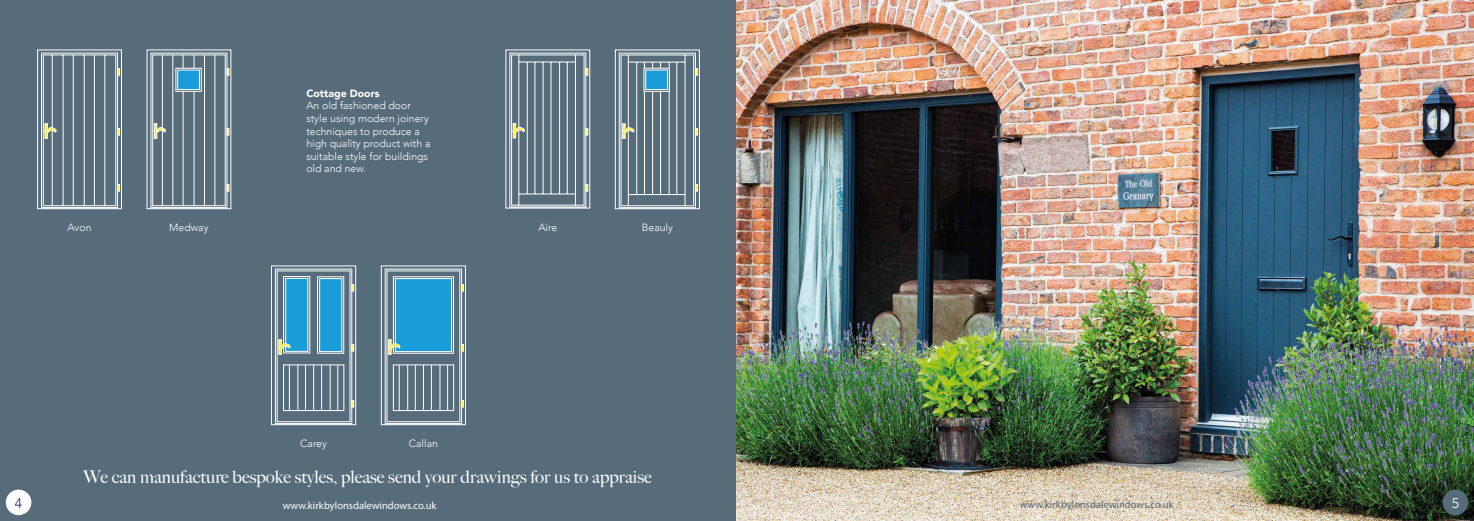
<style>
.page{position:relative;width:1474px;height:521px;background:#fff}
.page>*{position:absolute;margin:0;border:0;box-sizing:border-box;transform-origin:0 0}
.t1{font:500 17.59px "Big Caslon";color:#fff}
.t2{font:300 14px "Avenir";color:#222d51}
.t3{font:300 14px "Avenir";color:#fff}
.t4{font:300 10.5px/12.6px "Avenir";color:#fff}
.t5{font:10.5px "Myriad Pro";color:#fff}
.t6{font:10.5px "Myriad Pro";color:#576c7b}
.t7{font:900 10.5px "Avenir";color:#fff}
</style>
<div class="page">
<div style="left:0;top:0;width:833px;height:521px;background:#576c7b"></div>
<img style="left:737px;top:0;width:736px;height:521px">
<div style="left:1442px;top:489px;width:25px;height:26px;background:#576c7b;border-radius:50%"></div>
<div style="left:6px;top:489px;width:25px;height:26px;background:#fff;border-radius:50%"></div>
<svg style="left:37px;top:49px;width:85px;height:160px"></svg>
<svg style="left:146px;top:49px;width:86px;height:160px"></svg>
<svg style="left:271px;top:265px;width:85px;height:160px"></svg>
<svg style="left:380px;top:265px;width:86px;height:160px"></svg>
<svg style="left:505px;top:49px;width:85px;height:160px"></svg>
<svg style="left:614px;top:49px;width:86px;height:160px"></svg>
<p class="t7" style="left:306px;top:84px;width:75px">Cottage Doors</p>
<p class="t4" style="left:306px;top:99px;width:126px">An old fashioned door style using modern joinery techniques to produce a high quality product with a suitable style for buildings old and new.</p>
<p class="t4" style="left:68px;top:221px;width:25px">Avon</p>
<p class="t4" style="left:169px;top:221px;width:41px">Medway</p>
<p class="t4" style="left:538px;top:221px;width:20px">Aire</p>
<p class="t4" style="left:642px;top:221px;width:33px">Beauly</p>
<p class="t4" style="left:300px;top:437px;width:28px">Carey</p>
<p class="t4" style="left:409px;top:437px;width:31px">Callan</p>
<h1 class="t1" style="left:83px;top:462px;width:570px">We can manufacture bespoke styles, please send your drawings for us to appraise</h1>
<h2 class="t2" style="left:15px;top:494px;width:9px">4</h2>
<p class="t5" style="left:283px;top:499px;width:155px">www.kirkbylonsdalewindows.co.uk</p>
<p class="t6" style="left:1019px;top:498px;width:155px">www.kirkbylonsdalewindows.co.uk</p>
<h2 class="t3" style="left:1451px;top:494px;width:9px">5</h2>
</div>
